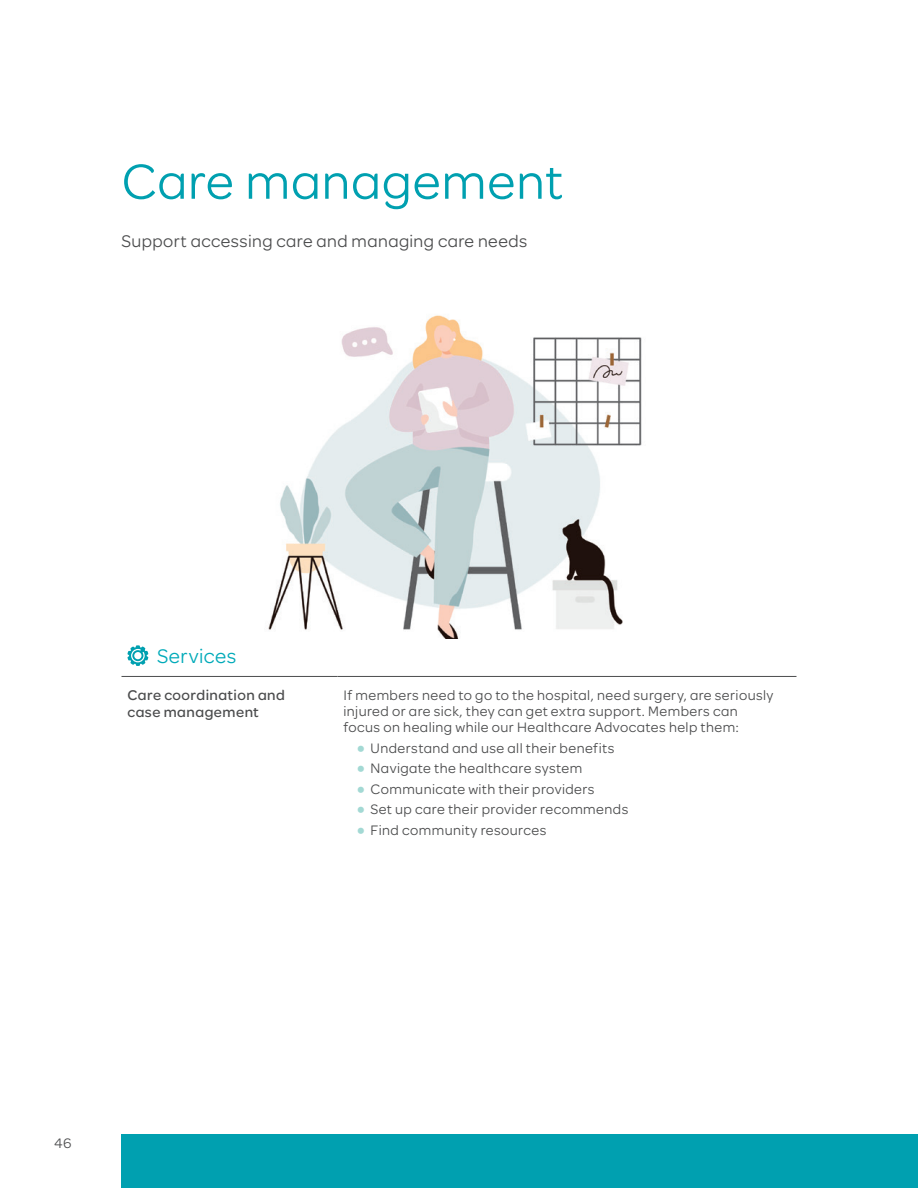
<style>
.page{position:relative;width:918px;height:1188px;background:#fff}
.page>*{position:absolute;margin:0;border:0;box-sizing:border-box;transform-origin:0 0}
.t1{font:52.5px "Omnes Moda";letter-spacing:.015em;color:#00a0b0}
.t2{font:21px "Omnes Moda";letter-spacing:.025em;color:#00aab9}
.t3{font:18px "Omnes Moda";letter-spacing:.02em;color:#4b4c4d}
.t4{font:500 15px/16.2px "Omnes Moda";letter-spacing:.03em;color:#4b4c4d}
.t5{font:14.7px/16.2px "Omnes Moda";letter-spacing:.03em;color:#4b4c4d}
.s1{font-weight:700;font-size:21px;color:#a3d9d4}
</style>
<div class="page">
<img style="left:268px;top:315px;width:374px;height:324px">
<hr style="left:338px;top:676px;width:458px;height:1px;background:#4b4c4d">
<hr style="left:122px;top:676px;width:216px;height:1px;background:#4b4c4d">
<svg style="left:127px;top:645px;width:21px;height:21px"></svg>
<div style="left:122px;top:1134px;width:796px;height:54px;background:#00a0b0"></div>
<h1 class="t1" style="left:122px;top:146px;width:443px">Care management</h1>
<p class="t3" style="left:122px;top:229px;width:407px">Support accessing care and managing care needs</p>
<h2 class="t2" style="left:157px;top:642px;width:81px">Services</h2>
<p class="t4" style="left:128px;top:687px;width:159px">Care coordination and case management</p>
<p class="t5" style="left:344px;top:686px;width:431px">If members need to go to the hospital, need surgery, are seriously injured or are sick, they can get extra support. Members can focus on healing while our Healthcare Advocates help them:</p>
<p class="t5" style="left:357px;top:739px;width:259px"><span class="s1">•</span> Understand and use all their benefits</p>
<p class="t5" style="left:357px;top:760px;width:227px"><span class="s1">•</span> Navigate the healthcare system</p>
<p class="t5" style="left:357px;top:780px;width:239px"><span class="s1">•</span> Communicate with their providers</p>
<p class="t5" style="left:357px;top:800px;width:273px"><span class="s1">•</span> Set up care their provider recommends</p>
<p class="t5" style="left:357px;top:821px;width:191px"><span class="s1">•</span> Find community resources</p>
<p class="t5" style="left:54px;top:1134px;width:19px">46</p>
</div>
